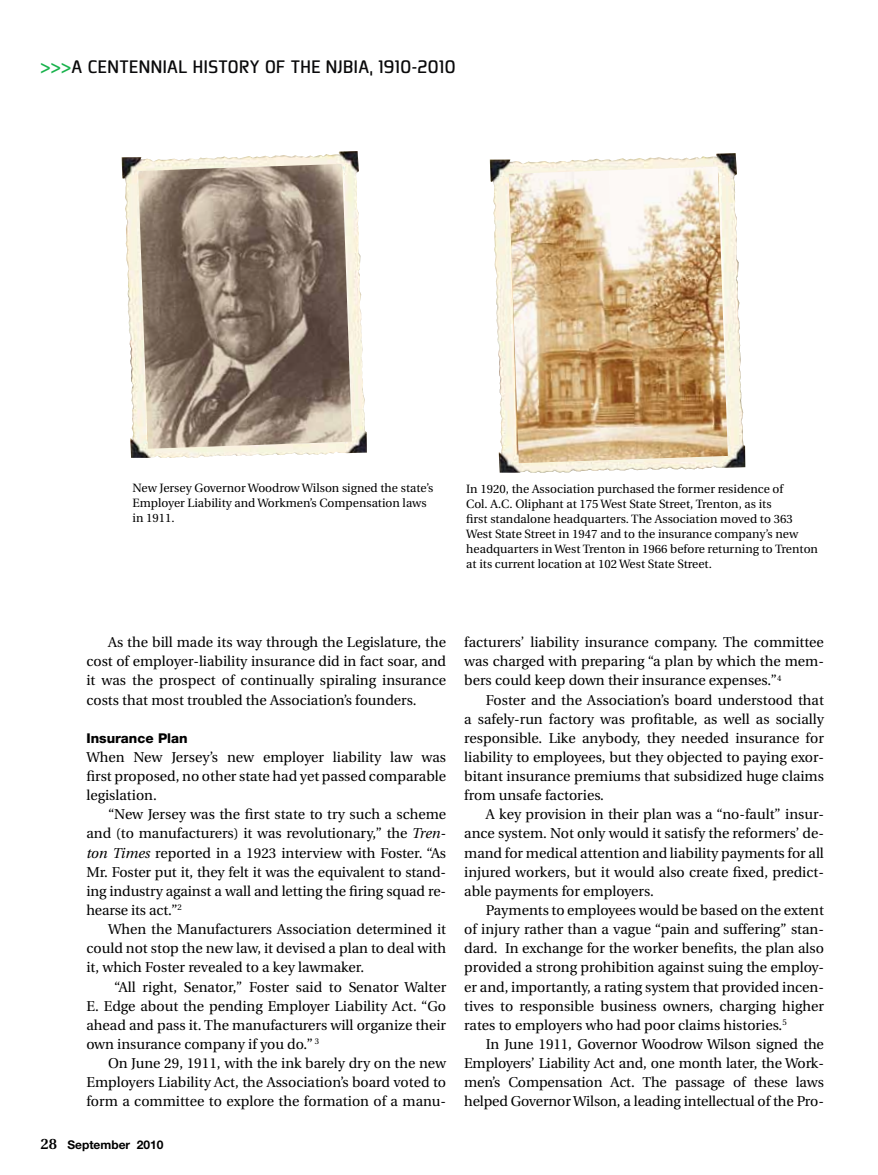
<style>
.page{position:relative;width:878px;height:1175px;background:#fff}
.page>*{position:absolute;margin:0;border:0;box-sizing:border-box;transform-origin:0 0}
.t1{font:700 18px "Bentwood";letter-spacing:.025em;color:#0a0a0b}
.t2{font:14.25px/19px "Utopia";color:#000;text-align:justify}
.t3{font:800 13.5px "Helvetica Neue";color:#000}
.t4{font:12px/15px "Utopia";color:#000}
.t5{font:700 12px "Helvetica Neue";color:#000}
.s1{color:#18b24c}
.s2{font-style:italic}
.s3{font-family:"Utopia";font-weight:600;font-size:15px}
</style>
<div class="page">
<img style="left:122px;top:151px;width:245px;height:307px">
<img style="left:138px;top:164px;width:214px;height:285px">
<img style="left:490px;top:153px;width:255px;height:319px">
<img style="left:508px;top:167px;width:219px;height:296px">
<p class="t1" style="left:40px;top:56px;width:416px"><span class="s1">&gt;&gt;&gt;</span>A CENTENNIAL HISTORY OF THE NJBIA, 1910-2010</p>
<p class="t4" style="left:132px;top:481px;width:302px">New Jersey Governor Woodrow Wilson signed the state’s<br>Employer Liability and Workmen’s Compensation laws in 1911.</p>
<p class="t4" style="left:466px;top:482px;width:353px">In 1920, the Association purchased the former residence of<br>Col. A.C. Oliphant at 175 West State Street, Trenton, as its<br>first standalone headquarters. The Association moved to 363<br>West State Street in 1947 and to the insurance company’s new headquarters in West Trenton in 1966 before returning to Trenton at its current location at 102 West State Street.</p>
<p class="t2" style="left:86px;top:633px;width:361px;text-indent:22px">As the bill made its way through the Legislature, the cost of employer-liability insurance did in fact soar, and it was the prospect of continually spiraling insurance costs that most troubled the Association’s founders.</p>
<p class="t3" style="left:86px;top:730px;width:103px">Insurance Plan</p>
<p class="t2" style="left:86px;top:748px;width:361px">When New Jersey’s new employer liability law was first proposed, no other state had yet passed comparable legislation.</p>
<p class="t2" style="left:86px;top:805px;width:361px;text-indent:22px">“New Jersey was the first state to try such a scheme and (to manufacturers) it was revolutionary,” the <span class="s2">Tren&shy;ton Times</span> reported in a 1923 interview with Foster. “As Mr. Foster put it, they felt it was the equivalent to stand&shy;ing industry against a wall and letting the firing squad re&shy;hearse its act.”<sup>2</sup></p>
<p class="t2" style="left:86px;top:920px;width:361px;text-indent:22px">When the Manufacturers Association determined it could not stop the new law, it devised a plan to deal with it, which Foster revealed to a key lawmaker.</p>
<p class="t2" style="left:86px;top:977px;width:361px;text-indent:28px">“All right, Senator,” Foster said to Senator Walter E. Edge about the pending Employer Liability Act. “Go ahead and pass it. The manufacturers will organize their own insurance company if you do.” <sup>3</sup></p>
<p class="t2" style="left:86px;top:1054px;width:361px;text-indent:22px">On June 29, 1911, with the ink barely dry on the new Employers Liability Act, the Association’s board voted to form a committee to explore the formation of a manu-</p>
<p class="t5" style="left:40px;top:1137px;width:125px"><span class="s3">28</span> September 2010</p>
<p class="t2" style="left:464px;top:633px;width:361px">facturers’ liability insurance company. The committee was charged with preparing “a plan by which the mem&shy;bers could keep down their insurance expenses.”<sup>4</sup></p>
<p class="t2" style="left:464px;top:690px;width:361px;text-indent:22px">Foster and the Association’s board understood that a safely-run factory was profitable, as well as socially responsible. Like anybody, they needed insurance for liability to employees, but they objected to paying exor&shy;bitant insurance premiums that subsidized huge claims from unsafe factories.</p>
<p class="t2" style="left:464px;top:805px;width:361px;text-indent:22px">A key provision in their plan was a “no-fault” insur&shy;ance system. Not only would it satisfy the reformers’ de&shy;mand for medical attention and liability payments for all injured workers, but it would also create fixed, predict&shy;able payments for employers.</p>
<p class="t2" style="left:464px;top:901px;width:361px;text-indent:22px">Payments to employees would be based on the extent of injury rather than a vague “pain and suffering” stan&shy;dard. In exchange for the worker benefits, the plan also provided a strong prohibition against suing the employ&shy;er and, importantly, a rating system that provided incen&shy;tives to responsible business owners, charging higher rates to employers who had poor claims histories.<sup>5</sup></p>
<p class="t2" style="left:464px;top:1034px;width:361px;text-indent:22px">In June 1911, Governor Woodrow Wilson signed the Employers’ Liability Act and, one month later, the Work&shy;men’s Compensation Act. The passage of these laws helped Governor Wilson, a leading intellectual of the Pro-</p>
</div>
